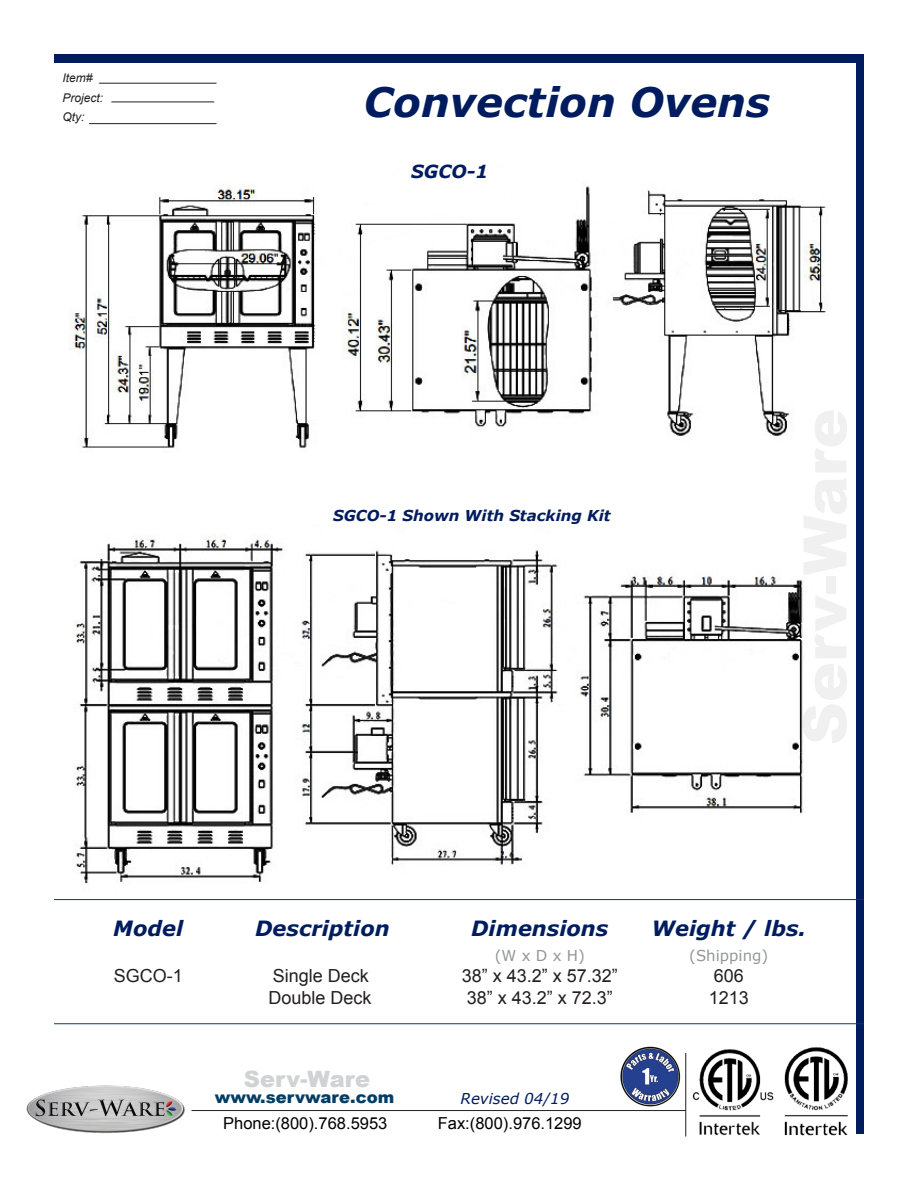
<style>
.page{position:relative;width:918px;height:1188px;background:#fff}
.page>*{position:absolute;margin:0;border:0;box-sizing:border-box;transform-origin:0 0}
.t1{font:italic 700 40.5px "Verdana";color:#001c5f}
.t2{font:900 22.5px "Arial";color:#d1d2d4}
.t3{font:italic 700 21px "Verdana";color:#001c5f}
.t4{font:18px "Arial";color:#231f20}
.t5{font:italic 700 18px "Verdana";color:#001c5f}
.t6{font:16.5px "Arial";color:#000}
.t7{font:900 16.5px "Arial";color:#003d64}
.t8{font:italic 700 15px "Verdana";color:#001c5f}
.t9{font:15px "Verdana";color:#939598}
.t10{font:italic 15px "Verdana";color:#001c5f}
.t11{font:italic 12px "Arial";color:#231f20}
</style>
<div class="page">
<div style="left:54px;top:54px;width:810px;height:9px;background:#001c5f"></div>
<div style="left:857px;top:54px;width:7px;height:1080px;background:#001c5f"></div>
<hr style="left:111px;top:102px;width:103px;height:1px;background:#231f20">
<hr style="left:89px;top:123px;width:128px;height:1px;background:#231f20">
<hr style="left:99px;top:83px;width:118px;height:1px;background:#231f20">
<hr style="left:192px;top:1110px;width:494px;height:1px;background:#231f20">
<hr style="left:685px;top:1053px;width:1px;height:83px;background:#231f20">
<img style="left:26px;top:1085px;width:159px;height:48px">
<hr style="left:54px;top:1023px;width:810px;height:1px;background:#003d64">
<hr style="left:54px;top:899px;width:810px;height:1px;background:#003d64">
<img style="left:620px;top:1046px;width:61px;height:61px">
<img style="left:69px;top:186px;width:757px;height:262px">
<img style="left:74px;top:535px;width:729px;height:349px">
<img style="left:784px;top:1041px;width:73px;height:95px">
<img style="left:692px;top:1049px;width:82px;height:87px">
<p class="t11" style="left:62px;top:70px;width:32px">Item#</p>
<p class="t11" style="left:62px;top:90px;width:42px">Project:</p>
<p class="t11" style="left:62px;top:109px;width:24px">Qty:</p>
<p class="t1" style="left:364px;top:76px;width:408px">Convection Ovens</p>
<p class="t5" style="left:411px;top:160px;width:79px">SGCO-1</p>
<p class="t8" style="left:333px;top:506px;width:279px">SGCO-1 Shown With Stacking Kit</p>
<p class="t3" style="left:113px;top:914px;width:72px">Model</p>
<p class="t3" style="left:255px;top:914px;width:136px">Description</p>
<p class="t3" style="left:471px;top:914px;width:139px">Dimensions</p>
<p class="t3" style="left:651px;top:914px;width:156px">Weight / lbs.</p>
<p class="t9" style="left:495px;top:946px;width:92px">(W x D x H)</p>
<p class="t9" style="left:689px;top:946px;width:81px">(Shipping)</p>
<p class="t4" style="left:114px;top:964px;width:71px">SGCO-1</p>
<p class="t4" style="left:273px;top:964px;width:98px">Single Deck</p>
<p class="t4" style="left:462px;top:964px;width:158px">38” x 43.2” x 57.32”</p>
<p class="t4" style="left:714px;top:964px;width:32px">606</p>
<p class="t4" style="left:268px;top:986px;width:105px">Double Deck</p>
<p class="t4" style="left:467px;top:986px;width:148px">38” x 43.2” x 72.3”</p>
<p class="t4" style="left:709px;top:986px;width:42px">1213</p>
<p class="t2" style="left:244px;top:1063px;width:128px">Serv-Ware</p>
<p class="t7" style="left:215px;top:1085px;width:181px">www.servware.com</p>
<p class="t6" style="left:223px;top:1113px;width:166px">Phone:(800).768.5953</p>
<p class="t6" style="left:438px;top:1113px;width:145px">Fax:(800).976.1299</p>
<p class="t10" style="left:461px;top:1089px;width:110px">Revised 04/19</p>
</div>
